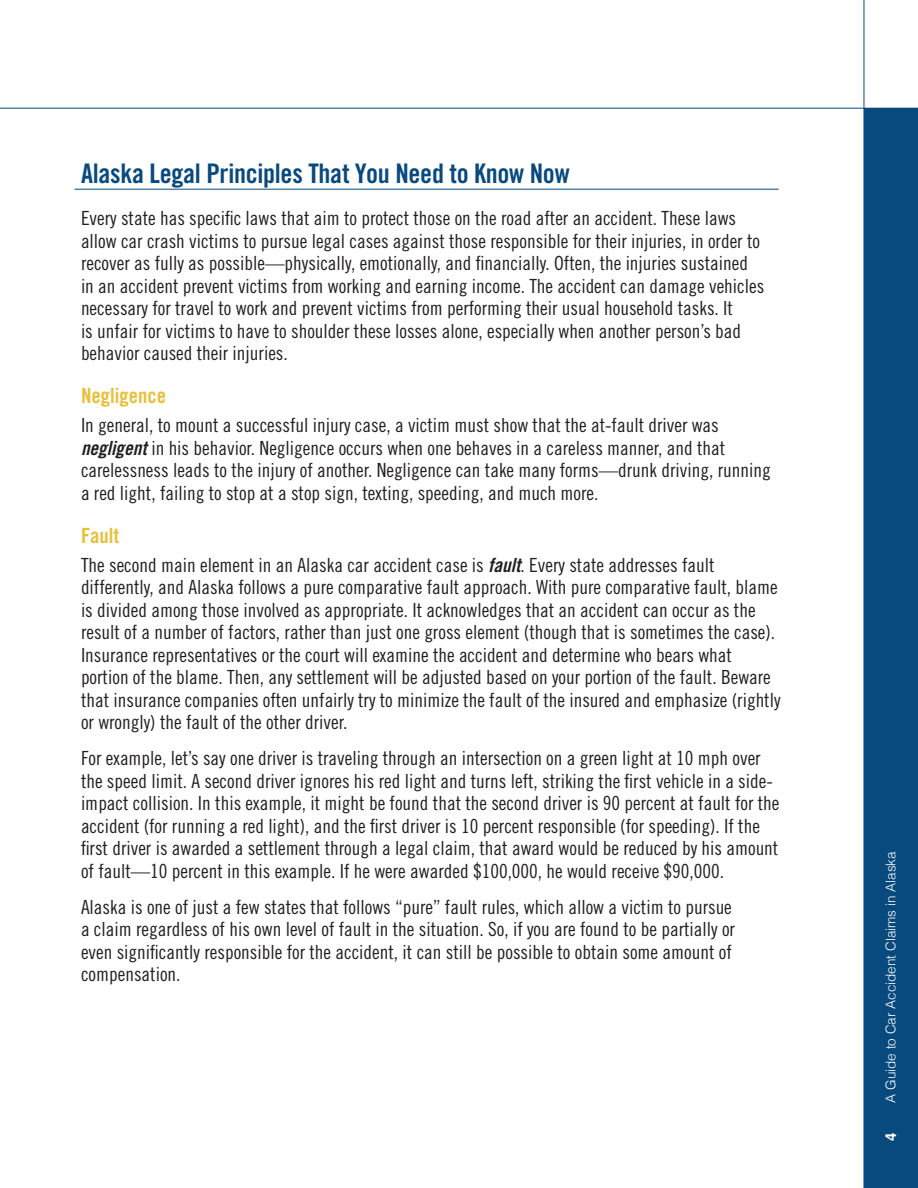
<style>
.page{position:relative;width:918px;height:1188px;background:#fff}
.page>*{position:absolute;margin:0;border:0;box-sizing:border-box;transform-origin:0 0}
.Main_Text{font:27px "Trade Gothic Bold Cond Twenty";letter-spacing:-.01em;color:#08497e}
.Main_Text-2{font:21px "Trade Gothic Bold Cond Twenty";color:#e9bf3a}
.Main_Text-3{font:19.5px/22.5px "Trade Gothic Cond Eighteen";color:#231f20}
.t1{font:700 15px "Helvetica";color:#fff}
.t2{font:300 13.5px "Helvetica";color:#fff}
.s1{font-family:"Trade Gothic Bold Cond Twenty Obl"}
</style>
<div class="page">
<div style="left:864px;top:108px;width:54px;height:1080px;background:#08497e"></div>
<hr style="left:0;top:108px;width:918px;height:1px;background:#08497e">
<hr style="left:864px;top:0;width:1px;height:1188px;background:#08497e">
<hr style="left:75px;top:189px;width:704px;height:1px;background:#08497e">
<p class="Main_Text" style="left:81px;top:157px;width:490px">Alaska Legal Principles That You Need to Know Now</p>
<p class="Main_Text-3" style="left:81px;top:207px;width:685px">Every state has specific laws that aim to protect those on the road after an accident. These laws allow car crash victims to pursue legal cases against those responsible for their injuries, in order to recover as fully as possible—physically, emotionally, and financially. Often, the injuries sustained in an accident prevent victims from working and earning income. The accident can damage vehicles necessary for travel to work and prevent victims from performing their usual household tasks. It<br>is unfair for victims to have to shoulder these losses alone, especially when another person’s bad behavior caused their injuries.</p>
<p class="Main_Text-2" style="left:81px;top:383px;width:87px">Negligence</p>
<p class="Main_Text-3" style="left:81px;top:414px;width:691px">In general, to mount a successful injury case, a victim must show that the at-fault driver was <span class="s1">negligent</span> in his behavior. Negligence occurs when one behaves in a careless manner, and that carelessness leads to the injury of another. Negligence can take many forms—drunk driving, running a red light, failing to stop at a stop sign, texting, speeding, and much more.</p>
<p class="Main_Text-2" style="left:81px;top:522px;width:40px">Fault</p>
<p class="Main_Text-3" style="left:81px;top:553px;width:701px">The second main element in an Alaska car accident case is <span class="s1">fault</span>. Every state addresses fault differently, and Alaska follows a pure comparative fault approach. With pure comparative fault, blame is divided among those involved as appropriate. It acknowledges that an accident can occur as the result of a number of factors, rather than just one gross element (though that is sometimes the case).<br>Insurance representatives or the court will examine the accident and determine who bears what portion of the blame. Then, any settlement will be adjusted based on your portion of the fault. Beware that insurance companies often unfairly try to minimize the fault of the insured and emphasize (rightly or wrongly) the fault of the other driver.</p>
<p class="Main_Text-3" style="left:81px;top:747px;width:700px">For example, let’s say one driver is traveling through an intersection on a green light at 10 mph over the speed limit. A second driver ignores his red light and turns left, striking the first vehicle in a side&shy;impact collision. In this example, it might be found that the second driver is 90 percent at fault for the accident (for running a red light), and the first driver is 10 percent responsible (for speeding). If the first driver is awarded a settlement through a legal claim, that award would be reduced by his amount of fault—10 percent in this example. If he were awarded $100,000, he would receive $90,000.</p>
<p class="Main_Text-3" style="left:81px;top:895px;width:656px">Alaska is one of just a few states that follows “pure” fault rules, which allow a victim to pursue a claim regardless of his own level of fault in the situation. So, if you are found to be partially or even significantly responsible for the accident, it can still be possible to obtain some amount of compensation.</p>
<p class="t2" style="left:879px;top:1103px;width:253px;rotate:-90deg">A Guide to Car Accident Claims in Alaska</p>
<p class="t1" style="left:879px;top:1141px;width:10px;rotate:-90deg">4</p>
</div>
